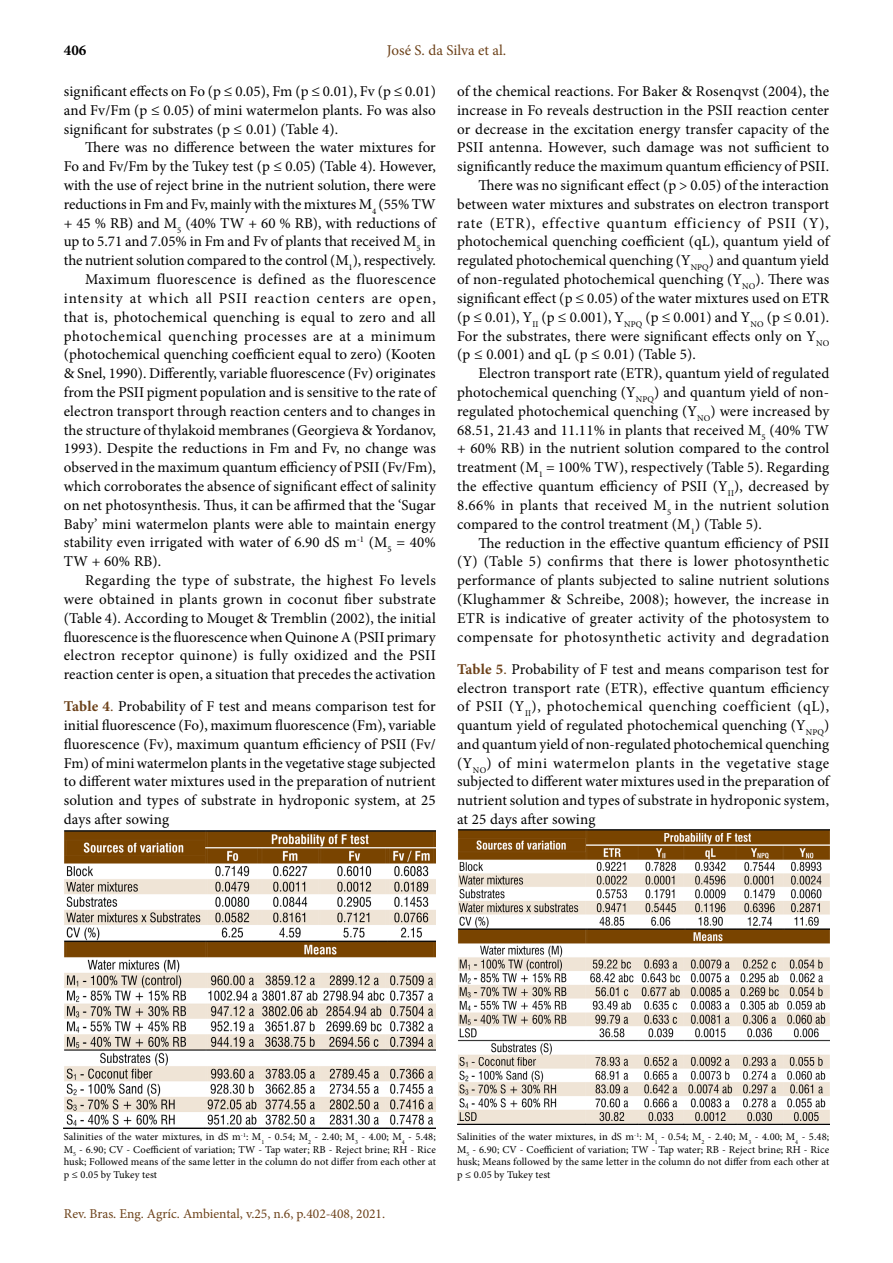
<style>
.page{position:relative;width:893px;height:1263px;background:#fff}
.page>*{position:absolute;margin:0;border:0;box-sizing:border-box;transform-origin:0 0}
.t1{font:15px/18.8px "Minion Pro";letter-spacing:.01em;color:#000;text-align:justify}
.t2{font:15px "Minion Pro";letter-spacing:.03em;color:#000}
.t3{font:15px "Minion Pro";letter-spacing:-.01em;color:#000}
.t4{font:15px "Minion Pro";letter-spacing:.04em;color:#000}
.t5{font:15px "Minion Pro";letter-spacing:.06em;color:#000}
.t6{font:15px "Minion Pro";letter-spacing:.065em;color:#000}
.t7{font:15px "Minion Pro";letter-spacing:.05em;color:#000}
.t8{font:15px "Minion Pro";color:#6c4119}
.t9{font:700 15px "Minion Pro";color:#000}
.t10{font:13.5px "Minion Pro";color:#6c4119}
.t11{font:10.5px/12.6px "Minion Pro";letter-spacing:.01em;color:#000;text-align:justify}
.s1{font-weight:700;color:#6c4119}
.s2{color:#6c4119}
</style>
<div class="page">
<img style="left:64px;top:830px;width:372px;height:298px">
<img style="left:457px;top:829px;width:372px;height:295px">
<p class="t9" style="left:64px;top:40px;width:24px">406</p>
<p class="t8" style="left:387px;top:40px;width:121px">José S. da Silva et al.</p>
<p class="t1" style="left:64px;top:82px;width:374px">significant effects on Fo (p ≤ 0.05), Fm (p ≤ 0.01), Fv (p ≤ 0.01) and Fv/Fm (p ≤ 0.05) of mini watermelon plants. Fo was also significant for substrates (p ≤ 0.01) (Table 4).</p>
<p class="t1" style="left:85px;top:138px;width:352px">There was no difference between the water mixtures for</p>
<p class="t1" style="left:64px;top:157px;width:374px">Fo and Fv/Fm by the Tukey test (p ≤ 0.05) (Table 4). However,</p>
<p class="t1" style="left:64px;top:176px;width:373px">with the use of reject brine in the nutrient solution, there were</p>
<p class="t1" style="left:64px;top:195px;width:374px">reductions in Fm and Fv, mainly with the mixtures M<sub>4</sub> (55% TW</p>
<p class="t1" style="left:64px;top:214px;width:374px">+ 45 % RB) and M<sub>5</sub> (40% TW + 60 % RB), with reductions of</p>
<p class="t1" style="left:64px;top:232px;width:374px">up to 5.71 and 7.05% in Fm and Fv of plants that received M<sub>5</sub> in</p>
<p class="t3" style="left:64px;top:250px;width:374px">the nutrient solution compared to the control (M<sub>1</sub>), respectively.</p>
<p class="t2" style="left:85px;top:269px;width:352px">Maximum fluorescence is defined as the fluorescence</p>
<p class="t5" style="left:64px;top:288px;width:374px">intensity at which all PSII reaction centers are open,</p>
<p class="t1" style="left:64px;top:308px;width:373px">that is, photochemical quenching is equal to zero and all</p>
<p class="t7" style="left:64px;top:326px;width:374px">photochemical quenching processes are at a minimum</p>
<p class="t1" style="left:64px;top:345px;width:374px">(photochemical quenching coefficient equal to zero) (Kooten</p>
<p class="t1" style="left:64px;top:364px;width:373px">&amp; Snel, 1990). Differently, variable fluorescence (Fv) originates</p>
<p class="t1" style="left:64px;top:383px;width:373px">from the PSII pigment population and is sensitive to the rate of</p>
<p class="t1" style="left:64px;top:402px;width:374px">electron transport through reaction centers and to changes in</p>
<p class="t1" style="left:64px;top:420px;width:374px">the structure of thylakoid membranes (Georgieva &amp; Yordanov,</p>
<p class="t1" style="left:64px;top:439px;width:374px">1993). Despite the reductions in Fm and Fv, no change was</p>
<p class="t1" style="left:64px;top:458px;width:374px">observed in the maximum quantum efficiency of PSII (Fv/Fm),</p>
<p class="t1" style="left:64px;top:477px;width:374px">which corroborates the absence of significant effect of salinity</p>
<p class="t1" style="left:64px;top:496px;width:374px">on net photosynthesis. Thus, it can be affirmed that the ‘Sugar</p>
<p class="t1" style="left:64px;top:514px;width:374px">Baby’ mini watermelon plants were able to maintain energy</p>
<p class="t1" style="left:64px;top:533px;width:374px">stability even irrigated with water of 6.90 dS m<sup>-1</sup> (M<sub>5</sub> = 40%</p>
<p class="t1" style="left:64px;top:552px;width:99px">TW + 60% RB).</p>
<p class="t2" style="left:85px;top:570px;width:352px">Regarding the type of substrate, the highest Fo levels</p>
<p class="t1" style="left:64px;top:590px;width:374px">were obtained in plants grown in coconut fiber substrate</p>
<p class="t1" style="left:64px;top:609px;width:374px">(Table 4). According to Mouget &amp; Tremblin (2002), the initial</p>
<p class="t1" style="left:64px;top:627px;width:373px">fluorescence is the fluorescence when Quinone A (PSII primary</p>
<p class="t2" style="left:64px;top:645px;width:374px">electron receptor quinone) is fully oxidized and the PSII</p>
<p class="t1" style="left:64px;top:665px;width:373px">reaction center is open, a situation that precedes the activation</p>
<p class="t1" style="left:64px;top:697px;width:374px"><span class="s1">Table 4</span><span class="s2">.</span> Probability of F test and means comparison test for initial fluorescence (Fo), maximum fluorescence (Fm), variable fluorescence (Fv), maximum quantum efficiency of PSII (Fv/ Fm) of mini watermelon plants in the vegetative stage subjected to different water mixtures used in the preparation of nutrient solution and types of substrate in hydroponic system, at 25 days after sowing</p>
<p class="t1" style="left:457px;top:82px;width:374px">of the chemical reactions. For Baker &amp; Rosenqvst (2004), the</p>
<p class="t1" style="left:457px;top:101px;width:374px">increase in Fo reveals destruction in the PSII reaction center</p>
<p class="t1" style="left:457px;top:119px;width:374px">or decrease in the excitation energy transfer capacity of the</p>
<p class="t1" style="left:457px;top:138px;width:374px">PSII antenna. However, such damage was not sufficient to</p>
<p class="t1" style="left:457px;top:157px;width:373px">significantly reduce the maximum quantum efficiency of PSII.</p>
<p class="t1" style="left:478px;top:176px;width:352px">There was no significant effect (p &gt; 0.05) of the interaction</p>
<p class="t1" style="left:457px;top:195px;width:374px">between water mixtures and substrates on electron transport</p>
<p class="t6" style="left:457px;top:213px;width:373px">rate (ETR), effective quantum efficiency of PSII (Y),</p>
<p class="t1" style="left:457px;top:232px;width:374px">photochemical quenching coefficient (qL), quantum yield of</p>
<p class="t1" style="left:457px;top:251px;width:374px">regulated photochemical quenching (Y<sub>NPQ</sub>) and quantum yield</p>
<p class="t1" style="left:457px;top:270px;width:374px">of non-regulated photochemical quenching (Y<sub>NO</sub>). There was</p>
<p class="t1" style="left:457px;top:289px;width:374px">significant effect (p ≤ 0.05) of the water mixtures used on ETR</p>
<p class="t1" style="left:457px;top:308px;width:374px">(p ≤ 0.01), Y<sub>II</sub> (p ≤ 0.001), Y<sub>NPQ</sub> (p ≤ 0.001) and Y<sub>NO</sub> (p ≤ 0.01).</p>
<p class="t1" style="left:457px;top:326px;width:374px">For the substrates, there were significant effects only on Y<sub>NO</sub></p>
<p class="t1" style="left:457px;top:345px;width:240px">(p ≤ 0.001) and qL (p ≤ 0.01) (Table 5).</p>
<p class="t1" style="left:478px;top:364px;width:352px">Electron transport rate (ETR), quantum yield of regulated</p>
<p class="t1" style="left:457px;top:383px;width:374px">photochemical quenching (Y<sub>NPQ</sub>) and quantum yield of non-</p>
<p class="t1" style="left:457px;top:402px;width:374px">regulated photochemical quenching (Y<sub>NO</sub>) were increased by</p>
<p class="t1" style="left:457px;top:421px;width:374px">68.51, 21.43 and 11.11% in plants that received M<sub>5</sub> (40% TW</p>
<p class="t1" style="left:457px;top:439px;width:374px">+ 60% RB) in the nutrient solution compared to the control</p>
<p class="t1" style="left:457px;top:458px;width:374px">treatment (M<sub>1</sub> = 100% TW), respectively (Table 5). Regarding</p>
<p class="t1" style="left:457px;top:477px;width:374px">the effective quantum efficiency of PSII (Y<sub>II</sub>), decreased by</p>
<p class="t2" style="left:457px;top:495px;width:374px">8.66% in plants that received M<sub>5</sub> in the nutrient solution</p>
<p class="t1" style="left:457px;top:515px;width:306px">compared to the control treatment (M<sub>1</sub>) (Table 5).</p>
<p class="t1" style="left:478px;top:533px;width:352px">The reduction in the effective quantum efficiency of PSII</p>
<p class="t1" style="left:457px;top:552px;width:374px">(Y) (Table 5) confirms that there is lower photosynthetic</p>
<p class="t1" style="left:457px;top:571px;width:374px">performance of plants subjected to saline nutrient solutions</p>
<p class="t1" style="left:457px;top:590px;width:374px">(Klughammer &amp; Schreibe, 2008); however, the increase in</p>
<p class="t1" style="left:457px;top:609px;width:373px">ETR is indicative of greater activity of the photosystem to</p>
<p class="t4" style="left:457px;top:627px;width:374px">compensate for photosynthetic activity and degradation</p>
<p class="t1" style="left:457px;top:660px;width:374px"><span class="s1">Table 5</span><span class="s2">.</span> Probability of F test and means comparison test for electron transport rate (ETR), effective quantum efficiency of PSII (Y<sub>II</sub>), photochemical quenching coefficient (qL), quantum yield of regulated photochemical quenching (Y<sub>NPQ</sub>) and quantum yield of non-regulated photochemical quenching (Y<sub>NO</sub>) of mini watermelon plants in the vegetative stage subjected to different water mixtures used in the preparation of nutrient solution and types of substrate in hydroponic system, at 25 days after sowing</p>
<p class="t11" style="left:64px;top:1130px;width:374px">Salinities of the water mixtures, in dS m<sup>-1</sup>: M<sub>1</sub> - 0.54; M<sub>2</sub> - 2.40; M<sub>3</sub> - 4.00; M<sub>4</sub> - 5.48; M<sub>5</sub> - 6.90; CV - Coefficient of variation; TW - Tap water; RB - Reject brine; RH - Rice husk; Followed means of the same letter in the column do not differ from each other at p ≤ 0.05 by Tukey test</p>
<p class="t10" style="left:64px;top:1204px;width:323px">Rev. Bras. Eng. Agríc. Ambiental, v.25, n.6, p.402-408, 2021.</p>
<p class="t11" style="left:457px;top:1130px;width:374px">Salinities of the water mixtures, in dS m<sup>-1</sup>: M<sub>1</sub> - 0.54; M<sub>2</sub> - 2.40; M<sub>3</sub> - 4.00; M<sub>4</sub> - 5.48; M<sub>5</sub> - 6.90; CV - Coefficient of variation; TW - Tap water; RB - Reject brine; RH - Rice husk; Means followed by the same letter in the column do not differ from each other at p ≤ 0.05 by Tukey test</p>
</div>
